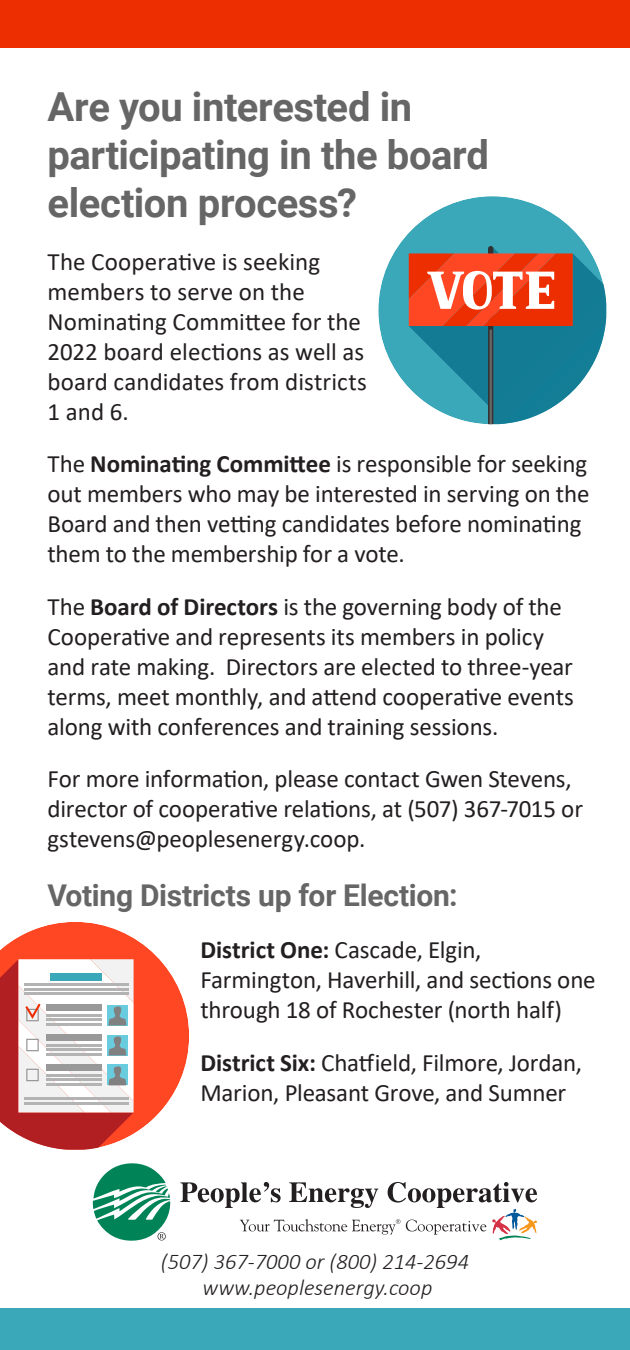
<style>
.page{position:relative;width:630px;height:1350px;background:#fff}
.page>*{position:absolute;margin:0;border:0;box-sizing:border-box;transform-origin:0 0}
.t1{font:700 40px/48px "Roboto";letter-spacing:-.01em;color:#666}
.t2{font:700 30px "Roboto";letter-spacing:-.01em;color:#666}
.t3{font:25px/30px "Calibri";letter-spacing:-.005em;color:#231f20}
.t4{font:italic 300 22.5px "Calibri";color:#231f20}
.s1{font-weight:700}
</style>
<div class="page">
<div style="left:0;top:0;width:630px;height:47px;background:#ed2e00"></div>
<svg style="left:93px;top:1163px;width:78px;height:78px"></svg>
<svg style="left:180px;top:1182px;width:357px;height:59px"></svg>
<div style="left:0;top:1309px;width:630px;height:41px;background:#3ba8ba"></div>
<svg style="left:0;top:922px;width:189px;height:212px;fill:#ff4724"></svg>
<svg style="left:0;top:959px;width:134px;height:191px"></svg>
<div style="left:378px;top:196px;width:228px;height:228px;background:#3ba8ba;border-radius:50%"></div>
<svg style="left:409px;top:246px;width:197px;height:178px"></svg>
<p class="t1" style="left:48px;top:81px;width:443px">Are you interested in participating in the board election process?</p>
<p class="t3" style="left:48px;top:246px;width:321px">The Cooperative is seeking members to serve on the<br>Nominating Committee for the<br>2022 board elections as well as board candidates from districts<br>1 and 6.</p>
<p class="t3" style="left:48px;top:448px;width:543px">The <span class="s1">Nominating Committee</span> is responsible for seeking out members who may be interested in serving on the Board and then vetting candidates before nominating them to the membership for a vote.</p>
<p class="t3" style="left:48px;top:591px;width:528px">The <span class="s1">Board of Directors</span> is the governing body of the Cooperative and represents its members in policy and rate making. Directors are elected to three-year terms, meet monthly, and attend cooperative events along with conferences and training sessions.</p>
<p class="t3" style="left:48px;top:763px;width:537px">For more information, please contact Gwen Stevens, director of cooperative relations, at (507) 367-7015 or gstevens@peoplesenergy.coop.</p>
<p class="t2" style="left:48px;top:874px;width:412px">Voting Districts up for Election:</p>
<p class="t3" style="left:200px;top:934px;width:397px"><span class="s1">District One:</span> Cascade, Elgin,<br>Farmington, Haverhill, and sections one through 18 of Rochester (north half)</p>
<p class="t3" style="left:200px;top:1047px;width:383px"><span class="s1">District Six:</span> Chatfield, Filmore, Jordan,<br>Marion, Pleasant Grove, and Sumner</p>
<p class="t4" style="left:161px;top:1248px;width:310px">(507) 367-7000 or (800) 214-2694</p>
<p class="t4" style="left:203px;top:1274px;width:231px">www.peoplesenergy.coop</p>
</div>
